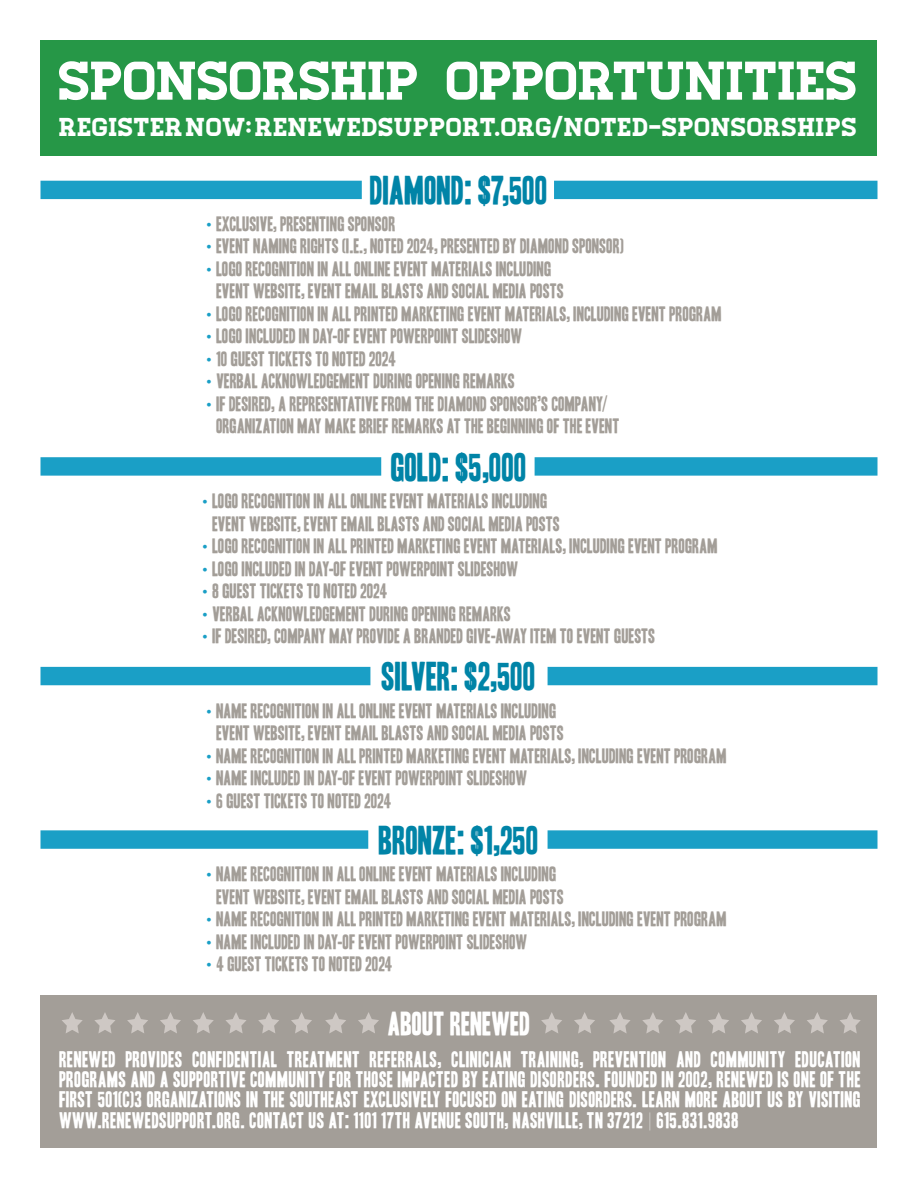
<style>
.page{position:relative;width:918px;height:1188px;background:#fff}
.page>*{position:absolute;margin:0;border:0;box-sizing:border-box;transform-origin:0 0}
.t1{font:54.3px "Homestead";letter-spacing:-.005em;color:#fff}
.t2{font:34.8px "Headline One HPLHS";color:#0084a7}
.t3{font:28.8px "Headline One HPLHS";color:#fff}
.t4{font:25.8px "Homestead";letter-spacing:.02em;color:#fff}
.t5{font:19.5px/20.1px "Headline One HPLHS";letter-spacing:.02em;color:#fff;text-align:justify}
.t6{font:18px/22.5px "Headline One HPLHS";letter-spacing:.005em;color:#a39e98}
.s1{font-family:"Gotham";font-weight:100;color:#1a9fc6}
.s2{font-family:"Gotham";font-weight:100}
</style>
<div class="page">
<div style="left:40px;top:40px;width:838px;height:116px;background:#269747"></div>
<div style="left:554px;top:181px;width:324px;height:18px;background:#1a9fc6"></div>
<div style="left:40px;top:181px;width:322px;height:18px;background:#1a9fc6"></div>
<div style="left:535px;top:457px;width:343px;height:19px;background:#1a9fc6"></div>
<div style="left:40px;top:457px;width:341px;height:19px;background:#1a9fc6"></div>
<div style="left:548px;top:667px;width:330px;height:18px;background:#1a9fc6"></div>
<div style="left:40px;top:667px;width:330px;height:18px;background:#1a9fc6"></div>
<div style="left:40px;top:995px;width:838px;height:153px;background:#a39e98"></div>
<svg style="left:127px;top:1012px;width:21px;height:21px"></svg>
<svg style="left:160px;top:1012px;width:21px;height:21px"></svg>
<svg style="left:193px;top:1012px;width:21px;height:21px"></svg>
<svg style="left:94px;top:1013px;width:21px;height:20px"></svg>
<svg style="left:62px;top:1012px;width:21px;height:21px"></svg>
<svg style="left:291px;top:1012px;width:21px;height:21px"></svg>
<svg style="left:258px;top:1012px;width:21px;height:21px"></svg>
<svg style="left:226px;top:1012px;width:20px;height:21px"></svg>
<svg style="left:358px;top:1012px;width:21px;height:21px"></svg>
<svg style="left:325px;top:1012px;width:21px;height:21px"></svg>
<svg style="left:574px;top:1012px;width:21px;height:21px"></svg>
<svg style="left:541px;top:1012px;width:21px;height:21px"></svg>
<svg style="left:675px;top:1012px;width:21px;height:21px"></svg>
<svg style="left:708px;top:1012px;width:21px;height:21px"></svg>
<svg style="left:741px;top:1012px;width:21px;height:21px"></svg>
<svg style="left:642px;top:1012px;width:21px;height:21px"></svg>
<svg style="left:609px;top:1012px;width:21px;height:21px"></svg>
<svg style="left:840px;top:1012px;width:21px;height:21px"></svg>
<svg style="left:807px;top:1012px;width:21px;height:21px"></svg>
<svg style="left:774px;top:1012px;width:21px;height:21px"></svg>
<div style="left:548px;top:830px;width:330px;height:19px;background:#1a9fc6"></div>
<div style="left:40px;top:830px;width:328px;height:19px;background:#1a9fc6"></div>
<p class="t1" style="left:59px;top:49px;width:801px">SPONSORSHIP OPPORTUNITIES</p>
<p class="t4" style="left:59px;top:112px;width:800px">REGISTER NOW: RENEWEDSUPPORT.ORG/NOTED-SPONSORSHIPS</p>
<p class="t2" style="left:370px;top:174px;width:180px">DIAMOND: $7,500</p>
<p class="t6" style="left:205px;top:213px;width:192px"><span class="s1">•</span> EXCLUSIVE, PRESENTING SPONSOR</p>
<p class="t6" style="left:205px;top:235px;width:420px"><span class="s1">•</span> EVENT NAMING RIGHTS (I.E., NOTED 2024, PRESENTED BY DIAMOND SPONSOR)</p>
<p class="t6" style="left:216px;top:258px;width:349px;text-indent:-11px"><span class="s1">•</span> LOGO RECOGNITION IN ALL ONLINE EVENT MATERIALS INCLUDING<br>EVENT WEBSITE, EVENT EMAIL BLASTS AND SOCIAL MEDIA POSTS</p>
<p class="t6" style="left:205px;top:303px;width:518px"><span class="s1">•</span> LOGO RECOGNITION IN ALL PRINTED MARKETING EVENT MATERIALS, INCLUDING EVENT PROGRAM</p>
<p class="t6" style="left:205px;top:325px;width:319px"><span class="s1">•</span> LOGO INCLUDED IN DAY-OF EVENT POWERPOINT SLIDESHOW</p>
<p class="t6" style="left:205px;top:348px;width:192px"><span class="s1">•</span> 10 GUEST TICKETS TO NOTED 2024</p>
<p class="t6" style="left:205px;top:370px;width:311px"><span class="s1">•</span> VERBAL ACKNOWLEDGEMENT DURING OPENING REMARKS</p>
<p class="t6" style="left:216px;top:393px;width:405px;text-indent:-11px"><span class="s1">•</span> IF DESIRED, A REPRESENTATIVE FROM THE DIAMOND SPONSOR’S COMPANY/<br>ORGANIZATION MAY MAKE BRIEF REMARKS AT THE BEGINNING OF THE EVENT</p>
<p class="t2" style="left:391px;top:450px;width:138px">GOLD: $5,000</p>
<p class="t6" style="left:212px;top:490px;width:349px;text-indent:-11px"><span class="s1">•</span> LOGO RECOGNITION IN ALL ONLINE EVENT MATERIALS INCLUDING<br>EVENT WEBSITE, EVENT EMAIL BLASTS AND SOCIAL MEDIA POSTS</p>
<p class="t6" style="left:201px;top:535px;width:518px"><span class="s1">•</span> LOGO RECOGNITION IN ALL PRINTED MARKETING EVENT MATERIALS, INCLUDING EVENT PROGRAM</p>
<p class="t6" style="left:201px;top:558px;width:319px"><span class="s1">•</span> LOGO INCLUDED IN DAY-OF EVENT POWERPOINT SLIDESHOW</p>
<p class="t6" style="left:201px;top:580px;width:188px"><span class="s1">•</span> 8 GUEST TICKETS TO NOTED 2024</p>
<p class="t6" style="left:201px;top:603px;width:311px"><span class="s1">•</span> VERBAL ACKNOWLEDGEMENT DURING OPENING REMARKS</p>
<p class="t6" style="left:201px;top:625px;width:456px"><span class="s1">•</span> IF DESIRED, COMPANY MAY PROVIDE A BRANDED GIVE-AWAY ITEM TO EVENT GUESTS</p>
<p class="t2" style="left:382px;top:660px;width:156px">SILVER: $2,500</p>
<p class="t6" style="left:216px;top:700px;width:349px;text-indent:-11px"><span class="s1">•</span> NAME RECOGNITION IN ALL ONLINE EVENT MATERIALS INCLUDING<br>EVENT WEBSITE, EVENT EMAIL BLASTS AND SOCIAL MEDIA POSTS</p>
<p class="t6" style="left:205px;top:745px;width:523px"><span class="s1">•</span> NAME RECOGNITION IN ALL PRINTED MARKETING EVENT MATERIALS, INCLUDING EVENT PROGRAM</p>
<p class="t6" style="left:205px;top:767px;width:324px"><span class="s1">•</span> NAME INCLUDED IN DAY-OF EVENT POWERPOINT SLIDESHOW</p>
<p class="t6" style="left:205px;top:790px;width:188px"><span class="s1">•</span> 6 GUEST TICKETS TO NOTED 2024</p>
<p class="t2" style="left:379px;top:823px;width:162px">BRONZE: $1,250</p>
<p class="t6" style="left:216px;top:863px;width:349px;text-indent:-11px"><span class="s1">•</span> NAME RECOGNITION IN ALL ONLINE EVENT MATERIALS INCLUDING<br>EVENT WEBSITE, EVENT EMAIL BLASTS AND SOCIAL MEDIA POSTS</p>
<p class="t6" style="left:205px;top:908px;width:523px"><span class="s1">•</span> NAME RECOGNITION IN ALL PRINTED MARKETING EVENT MATERIALS, INCLUDING EVENT PROGRAM</p>
<p class="t6" style="left:205px;top:931px;width:324px"><span class="s1">•</span> NAME INCLUDED IN DAY-OF EVENT POWERPOINT SLIDESHOW</p>
<p class="t6" style="left:205px;top:953px;width:189px"><span class="s1">•</span> 4 GUEST TICKETS TO NOTED 2024</p>
<p class="t3" style="left:388px;top:1010px;width:144px">ABOUT RENEWED</p>
<p class="t5" style="left:59px;top:1050px;width:803px">RENEWED PROVIDES CONFIDENTIAL TREATMENT REFERRALS, CLINICIAN TRAINING, PREVENTION AND COMMUNITY EDUCATION PROGRAMS AND A SUPPORTIVE COMMUNITY FOR THOSE IMPACTED BY EATING DISORDERS. FOUNDED IN 2002, RENEWED IS ONE OF THE FIRST 501(C)3 ORGANIZATIONS IN THE SOUTHEAST EXCLUSIVELY FOCUSED ON EATING DISORDERS. LEARN MORE ABOUT US BY VISITING WWW.RENEWEDSUPPORT.ORG. CONTACT US AT: 1101 17TH AVENUE SOUTH, NASHVILLE, TN 37212 <span class="s2">|</span> 615.831.9838</p>
</div>
